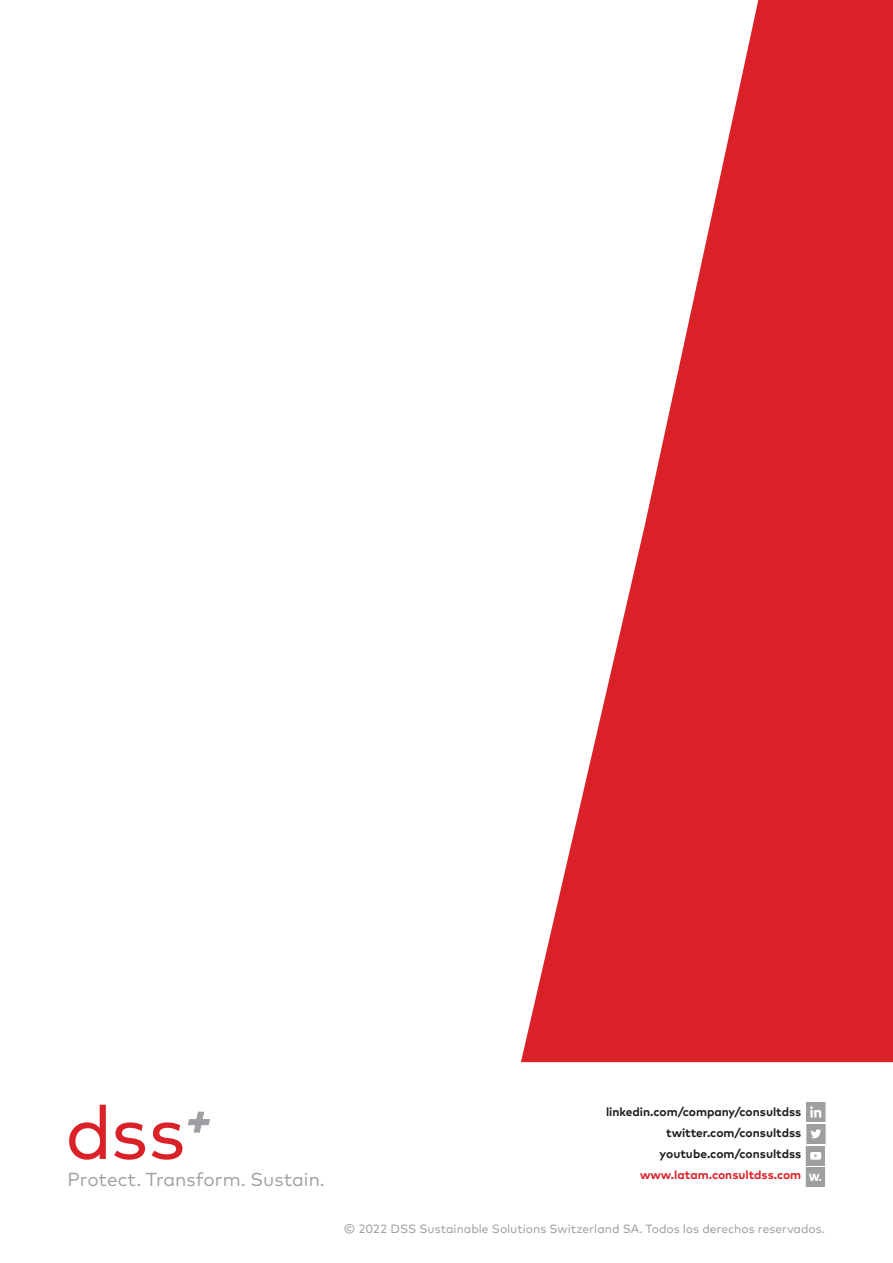
<style>
.page{position:relative;width:893px;height:1263px;background:#fff}
.page>*{position:absolute;margin:0;border:0;box-sizing:border-box;transform-origin:0 0}
.t1{font:18.75px "Mark";color:#9d9fa2}
.t2{font:700 12px/21px "Mark";color:#231f20;text-align:right}
.t3{font:12px "Mark";color:#9d9fa2}
.t4{font:700 12px "Mark";color:#da2128}
</style>
<div class="page">
<svg style="left:521px;top:0;width:372px;height:1062px;fill:#da2128"></svg>
<svg style="left:69px;top:1105px;width:37px;height:55px"></svg>
<svg style="left:152px;top:1122px;width:30px;height:38px"></svg>
<svg style="left:114px;top:1122px;width:31px;height:38px"></svg>
<svg style="left:188px;top:1112px;width:22px;height:20px"></svg>
<img style="left:806px;top:1124px;width:20px;height:19px">
<img style="left:805px;top:1167px;width:20px;height:19px">
<img style="left:806px;top:1103px;width:20px;height:19px">
<img style="left:805px;top:1146px;width:20px;height:19px">
<h1 class="t1" style="left:67px;top:1168px;width:259px">Protect. Transform. Sustain.</h1>
<p class="t2" style="left:606px;top:1101px;width:197px">linkedin.com/company/consultdss twitter.com/consultdss youtube.com/consultdss</p>
<p class="t4" style="left:640px;top:1167px;width:163px">www.latam.consultdss.com</p>
<p class="t3" style="left:344px;top:1221px;width:482px">© 2022 DSS Sustainable Solutions Switzerland SA. Todos los derechos reservados.</p>
</div>
